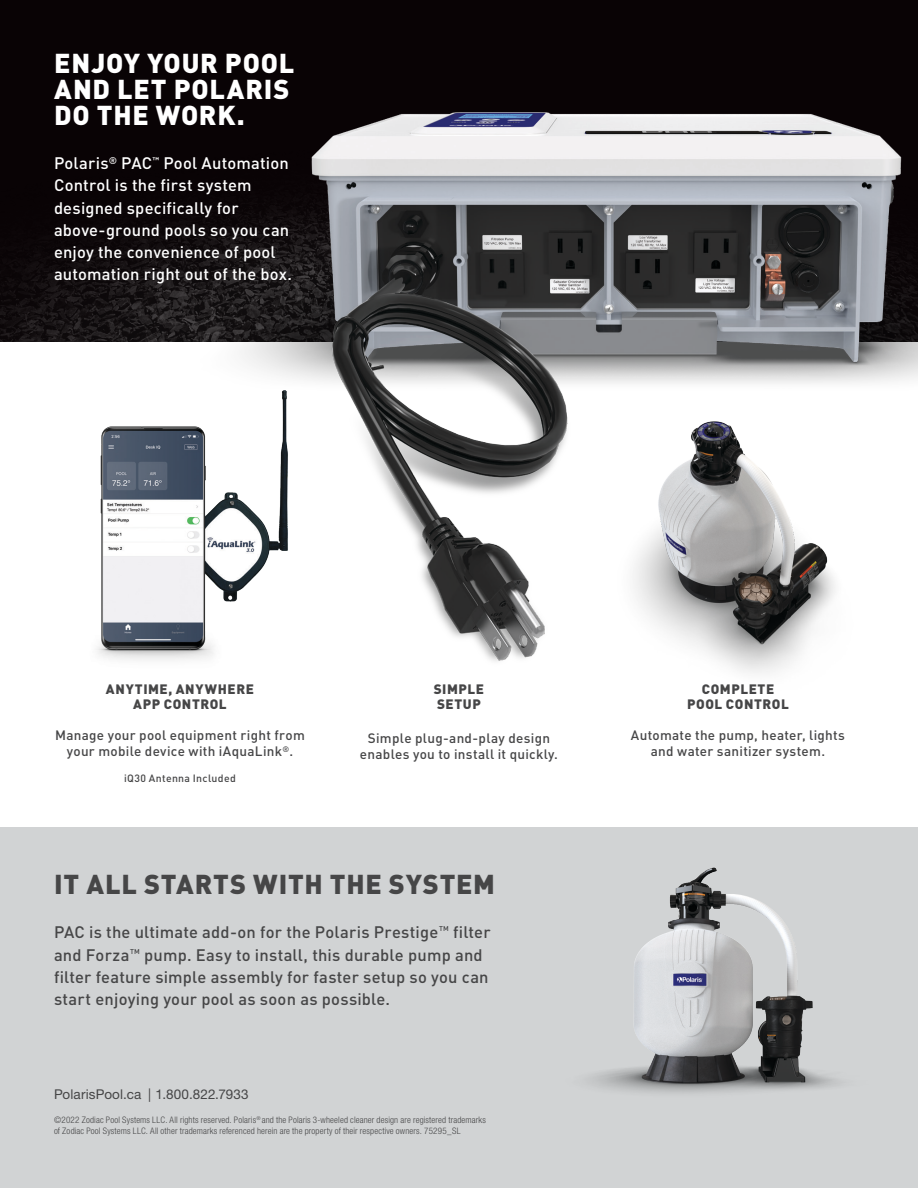
<style>
.page{position:relative;width:918px;height:1188px;background:#fff}
.page>*{position:absolute;margin:0;border:0;box-sizing:border-box;transform-origin:0 0}
.t1{font:900 27px/25.8px "DIN Pro";letter-spacing:.025em;color:#fff}
.t2{font:900 27px "DIN Pro";letter-spacing:.025em;color:#464647}
.t3{font:500 16.5px/22.2px "DIN Pro";letter-spacing:.01em;color:#464647}
.t4{font:500 16.5px/22.2px "DIN Pro";letter-spacing:.01em;color:#fff}
.t5{font:500 13.5px/16.2px "DIN Pro";letter-spacing:.02em;color:#464647;text-align:center}
.t6{font:900 13.5px/15px "DIN Pro";letter-spacing:.04em;color:#464647;text-align:center}
.Signoff{font:13.5px "Helvetica Neue LT Pro";letter-spacing:.01em;color:#464647}
.t7{font:500 10.5px "DIN Pro";letter-spacing:.03em;color:#464647}
.Legal{font:300 condensed 9px/10.8px "Helvetica Neue LT Pro";letter-spacing:.015em;color:#464647}
.t8{font:500 7.05px "DIN Pro";color:#464647}
</style>
<div class="page">
<img style="left:0;top:0;width:116px;height:341px">
<div style="left:0;top:827px;width:918px;height:361px;background:#d1d3d4"></div>
<img style="left:96px;top:426px;width:20px;height:233px">
<img style="left:116px;top:0;width:802px;height:662px">
<img style="left:590px;top:867px;width:248px;height:226px">
<img style="left:584px;top:393px;width:311px;height:280px">
<p class="t1" style="left:54px;top:47px;width:242px">ENJOY YOUR POOL<br>AND LET POLARIS<br>DO THE WORK.</p>
<p class="t4" style="left:54px;top:150px;width:240px">Polaris<sup>®</sup> PAC<sup>™</sup> Pool Automation<br>Control is the first system designed specifically for above-ground pools so you can enjoy the convenience of pool automation right out of the box.</p>
<p class="t6" style="left:106px;top:680px;width:150px">ANYTIME, ANYWHERE<br>APP CONTROL</p>
<p class="t5" style="left:55px;top:726px;width:251px">Manage your pool equipment right from your mobile device with iAquaLink<sup>®</sup>.</p>
<p class="t7" style="left:124px;top:769px;width:113px">iQ30 Antenna Included</p>
<p class="t6" style="left:434px;top:680px;width:52px;text-align:left">SIMPLE<br>SETUP</p>
<p class="t5" style="left:360px;top:729px;width:200px">Simple plug-and-play design enables you to install it quickly.</p>
<p class="t2" style="left:54px;top:861px;width:442px">IT ALL STARTS WITH THE SYSTEM</p>
<p class="t3" style="left:54px;top:920px;width:386px">PAC is the ultimate add-on for the Polaris Prestige</p>
<p class="t8" style="left:439px;top:923px;width:11px">TM</p>
<p class="t3" style="left:453px;top:920px;width:39px">filter</p>
<p class="t3" style="left:54px;top:942px;width:77px">and Forza</p>
<p class="t8" style="left:130px;top:945px;width:11px">TM</p>
<p class="t3" style="left:54px;top:942px;width:436px;text-indent:90px">pump. Easy to install, this durable pump and filter feature simple assembly for faster setup so you can start enjoying your pool as soon as possible.</p>
<p class="Signoff" style="left:54px;top:1086px;width:196px">PolarisPool.ca | 1.800.822.7933</p>
<p class="Legal" style="left:54px;top:1115px;width:433px">©2022 Zodiac Pool Systems LLC. All rights reserved. Polaris<sup>®</sup> and the Polaris 3-wheeled cleaner design are registered trademarks of Zodiac Pool Systems LLC. All other trademarks referenced herein are the property of their respective owners. 75295_SL</p>
<p class="t6" style="left:687px;top:680px;width:103px">COMPLETE<br>POOL CONTROL</p>
<p class="t5" style="left:631px;top:726px;width:216px">Automate the pump, heater, lights and water sanitizer system.</p>
</div>
